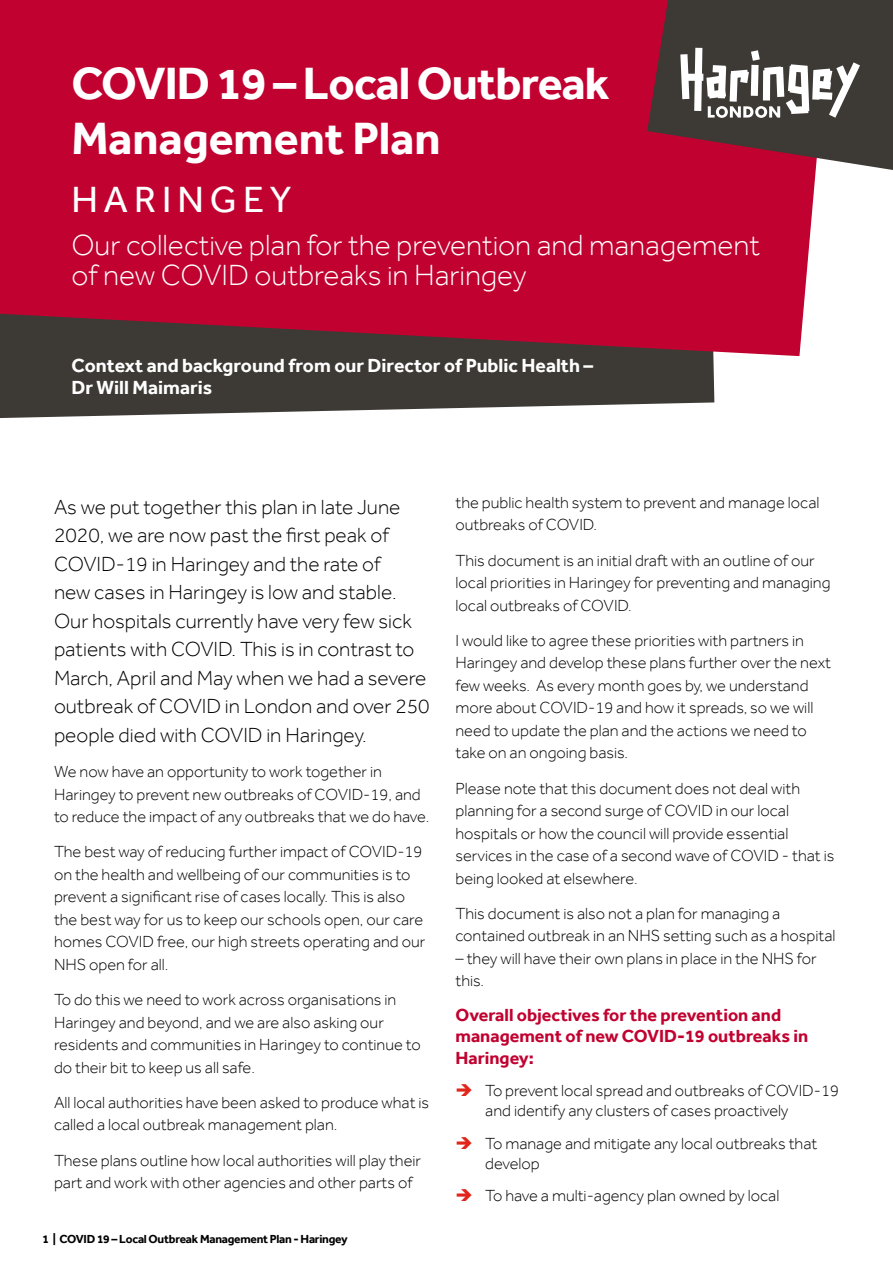
<style>
.page{position:relative;width:893px;height:1263px;background:#fff}
.page>*{position:absolute;margin:0;border:0;box-sizing:border-box;transform-origin:0 0}
.t1{font:700 46.5px/55.5px "Effra";letter-spacing:-.02em;color:#fff}
.t2{font:37.5px "Effra";letter-spacing:.16em;color:#fff}
.t3{font:300 30px/30px "Effra";color:#fff}
.t4{font:300 21px/28.5px "Effra";color:#000}
.t5{font:700 19.5px/22.5px "Effra";color:#fff}
.t6{font:700 18px/21.6px "Effra";color:#c10230}
.t7{font:300 16.5px/22.5px "Effra";color:#000}
.t8{font:700 12px "Effra";letter-spacing:-.02em;color:#000}
</style>
<div class="page">
<svg style="left:0;top:356px;width:714px;height:62px;background:#55514e"></svg>
<svg style="left:0;top:0;width:816px;height:356px;background:#b80731"></svg>
<svg style="left:647px;top:0;width:246px;height:170px;background:#67494d"></svg>
<h1 class="t1" style="left:71px;top:55px;width:540px">COVID 19 – Local Outbreak<br>Management Plan</h1>
<h2 class="t2" style="left:71px;top:178px;width:222px">HARINGEY</h2>
<h3 class="t3" style="left:71px;top:230px;width:690px">Our collective plan for the prevention and management of new COVID outbreaks in Haringey</h3>
<p class="t5" style="left:71px;top:353px;width:523px">Context and background from our Director of Public Health –<br>Dr Will Maimaris</p>
<p class="t4" style="left:54px;top:492px;width:377px">As we put together this plan in late June 2020, we are now past the first peak of COVID-19 in Haringey and the rate of<br>new cases in Haringey is low and stable.<br>Our hospitals currently have very few sick patients with COVID. This is in contrast to March, April and May when we had a severe outbreak of COVID in London and over 250 people died with COVID in Haringey.</p>
<p class="t7" style="left:54px;top:760px;width:377px">We now have an opportunity to work together in<br>Haringey to prevent new outbreaks of COVID-19, and to reduce the impact of any outbreaks that we do have.</p>
<p class="t7" style="left:54px;top:840px;width:373px">The best way of reducing further impact of COVID-19 on the health and wellbeing of our communities is to prevent a significant rise of cases locally. This is also the best way for us to keep our schools open, our care homes COVID free, our high streets operating and our NHS open for all.</p>
<p class="t7" style="left:54px;top:988px;width:368px">To do this we need to work across organisations in Haringey and beyond, and we are also asking our residents and communities in Haringey to continue to do their bit to keep us all safe.</p>
<p class="t7" style="left:54px;top:1091px;width:377px">All local authorities have been asked to produce what is called a local outbreak management plan.</p>
<p class="t7" style="left:54px;top:1149px;width:369px">These plans outline how local authorities will play their part and work with other agencies and other parts of</p>
<p class="t8" style="left:43px;top:1232px;width:307px">1 | COVID 19 – Local Outbreak Management Plan - Haringey</p>
<p class="t7" style="left:455px;top:491px;width:365px">the public health system to prevent and manage local outbreaks of COVID.</p>
<p class="t7" style="left:455px;top:549px;width:377px">This document is an initial draft with an outline of our local priorities in Haringey for preventing and managing local outbreaks of COVID.</p>
<p class="t7" style="left:455px;top:629px;width:377px">I would like to agree these priorities with partners in Haringey and develop these plans further over the next few weeks. As every month goes by, we understand more about COVID-19 and how it spreads, so we will need to update the plan and the actions we need to take on an ongoing basis.</p>
<p class="t7" style="left:455px;top:777px;width:380px">Please note that this document does not deal with planning for a second surge of COVID in our local hospitals or how the council will provide essential services in the case of a second wave of COVID - that is being looked at elsewhere.</p>
<p class="t7" style="left:455px;top:902px;width:381px">This document is also not a plan for managing a contained outbreak in an NHS setting such as a hospital</p>
<p class="t7" style="left:455px;top:947px;width:363px">– they will have their own plans in place in the NHS for this.</p>
<p class="t6" style="left:455px;top:1003px;width:354px">Overall objectives for the prevention and management of new COVID-19 outbreaks in<br>Haringey:</p>
<p class="t7" style="left:485px;top:1081px;width:355px;line-height:19.8px">To prevent local spread and outbreaks of COVID-19 and identify any clusters of cases proactively</p>
<p class="t7" style="left:485px;top:1133px;width:334px;line-height:19.8px">To manage and mitigate any local outbreaks that develop</p>
<p class="t7" style="left:485px;top:1184px;width:296px">To have a multi-agency plan owned by local</p>
</div>
